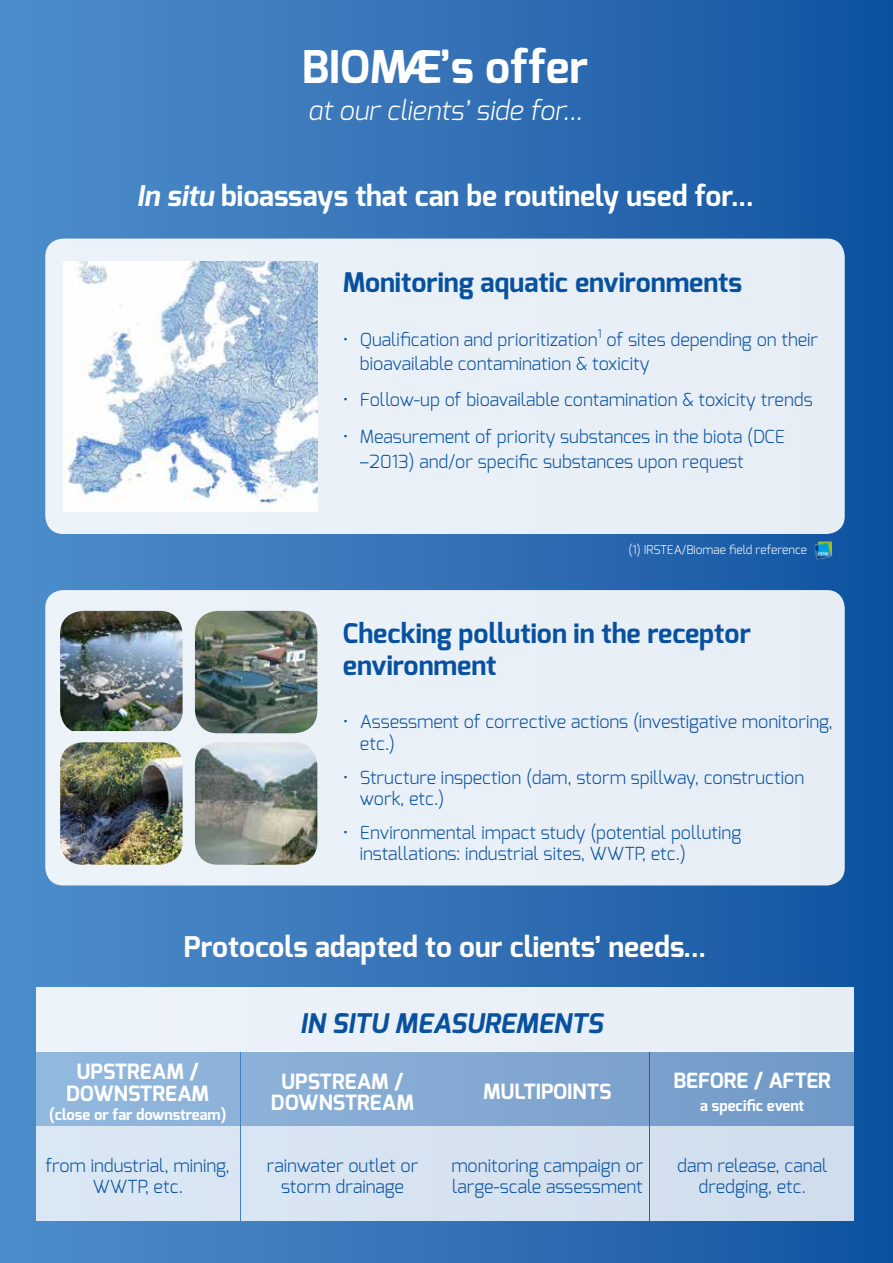
<style>
.page{position:relative;width:893px;height:1263px;background:#fff}
.page>*{position:absolute;margin:0;border:0;box-sizing:border-box;transform-origin:0 0}
.t1{font:700 45px "Exo";color:#fff}
.t2{font:700 28.5px "Exo";color:#fff}
.t3{font:700 27px/32.4px "Exo";color:#07519f}
.t4{font:italic 300 27px "Exo";color:#fff}
.t5{font:italic 700 27px "Exo";color:#07519f}
.t6{font:700 21px/21.8px "Exo";color:#fff;text-align:center}
.t7{font:300 18px/21.6px "Exo";color:#07519f}
.t8{font:700 15px "Exo";color:#fff}
.t9{font:300 12px "Exo";color:#fff}
.s1{font-style:italic}
</style>
<div class="page">
<div style="left:0;top:0;width:893px;height:1263px;background:linear-gradient(to right,#528fcc,#1254a0)"></div>
<div style="left:45px;top:239px;width:800px;height:295px;background:#e9eff7;border-radius:18px"></div>
<div style="left:45px;top:590px;width:800px;height:295px;background:#e9eff7;border-radius:18px"></div>
<div style="left:36px;top:1052px;width:203px;height:74px;background:#8fb5db"></div>
<div style="left:241px;top:1052px;width:203px;height:74px;background:#88aed5"></div>
<div style="left:446px;top:1052px;width:203px;height:74px;background:#80a5cf"></div>
<div style="left:36px;top:987px;width:818px;height:65px;background:#eaf0f7"></div>
<div style="left:651px;top:1052px;width:203px;height:74px;background:#759dc9"></div>
<div style="left:36px;top:1126px;width:203px;height:95px;background:#dae6f3"></div>
<div style="left:241px;top:1126px;width:203px;height:95px;background:#d7e4f1"></div>
<div style="left:446px;top:1126px;width:203px;height:95px;background:#d5e1ef"></div>
<div style="left:651px;top:1126px;width:203px;height:95px;background:#d1deed"></div>
<img style="left:63px;top:261px;width:254px;height:250px">
<img style="left:195px;top:611px;width:122px;height:122px">
<img style="left:195px;top:742px;width:122px;height:123px">
<img style="left:60px;top:611px;width:123px;height:120px">
<img style="left:60px;top:742px;width:123px;height:123px">
<img style="left:814px;top:541px;width:19px;height:19px">
<h1 class="t1" style="left:302px;top:38px;width:288px">BIOMÆ ’s offer</h1>
<h3 class="t4" style="left:308px;top:93px;width:276px">at our clients’ side for...</h3>
<h2 class="t2" style="left:136px;top:177px;width:618px"><span class="s1">In situ</span> bioassays that can be routinely used for...</h2>
<h3 class="t3" style="left:343px;top:266px;width:401px">Monitoring aquatic environments</h3>
<p class="t7" style="left:360px;top:327px;width:460px;line-height:24px;text-indent:-17px">• Qualification and prioritization<sup>1</sup> of sites depending on their bioavailable contamination &amp; toxicity</p>
<p class="t7" style="left:343px;top:389px;width:471px">• Follow-up of bioavailable contamination &amp; toxicity trends</p>
<p class="t7" style="left:360px;top:424px;width:427px;line-height:25.2px;text-indent:-17px">• Measurement of priority substances in the biota (DCE –2013) and/or specific substances upon request</p>
<p class="t9" style="left:628px;top:542px;width:180px">(1) IRSTEA/Biomae field reference</p>
<h3 class="t3" style="left:343px;top:617px;width:410px">Checking pollution in the receptor environment</h3>
<p class="t7" style="left:360px;top:711px;width:474px;text-indent:-17px">• Assessment of corrective actions (investigative monitoring, etc.)</p>
<p class="t7" style="left:360px;top:767px;width:446px;line-height:21px;text-indent:-17px">• Structure inspection (dam, storm spillway, construction work, etc.)</p>
<p class="t7" style="left:360px;top:822px;width:383px;line-height:21px;text-indent:-17px">• Environmental impact study (potential polluting installations: industrial sites, WWTP, etc.)</p>
<h2 class="t2" style="left:184px;top:929px;width:524px">Protocols adapted to our clients’ needs...</h2>
<p class="t6" style="left:66px;top:1061px;width:145px">UPSTREAM /<br>DOWNSTREAM</p>
<p class="t8" style="left:49px;top:1105px;width:179px">(close or far downstream)</p>
<h3 class="t5" style="left:300px;top:1006px;width:304px">IN SITU MEASUREMENTS</h3>
<p class="t6" style="left:271px;top:1070px;width:145px">UPSTREAM /<br>DOWNSTREAM</p>
<p class="t6" style="left:483px;top:1081px;width:130px">MULTIPOINTS</p>
<p class="t6" style="left:673px;top:1069px;width:159px">BEFORE / AFTER</p>
<p class="t8" style="left:700px;top:1096px;width:106px">a specific event</p>
<p class="t7" style="left:46px;top:1155px;width:186px;line-height:21px;text-align:center">from industrial, mining,<br>WWTP, etc.</p>
<p class="t7" style="left:267px;top:1154px;width:153px;text-align:center">rainwater outlet or storm drainage</p>
<p class="t7" style="left:451px;top:1154px;width:193px">monitoring campaign or large-scale assessment</p>
<p class="t7" style="left:677px;top:1154px;width:152px;text-align:center">dam release, canal dredging, etc.</p>
</div>
